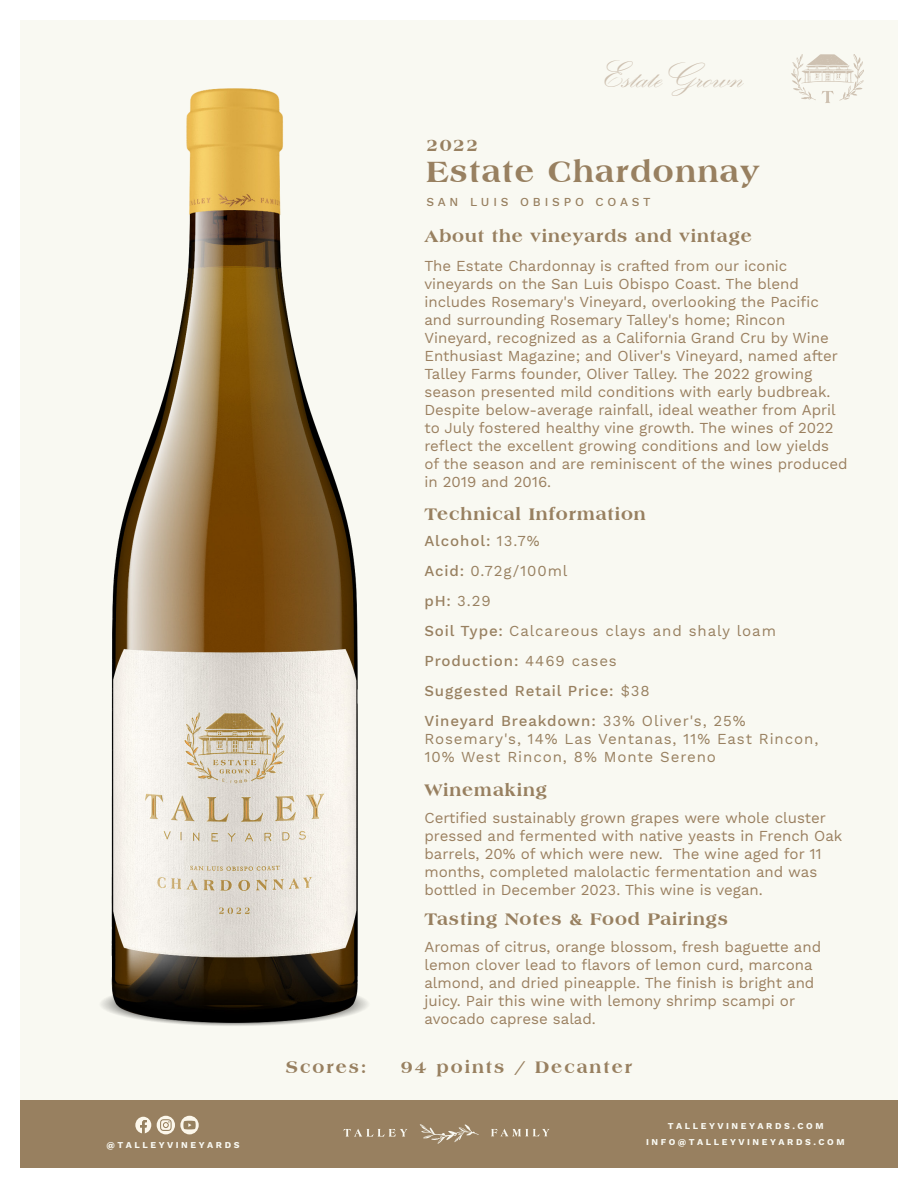
<style>
.page{position:relative;width:918px;height:1188px;background:#fff}
.page>*{position:absolute;margin:0;border:0;box-sizing:border-box;transform-origin:0 0}
.t1{font:700 36px "Kuenstler Script Two";color:#cec1b1}
.t2{font:800 31.5px "Americana BT";letter-spacing:.05em;color:#988060}
.t3{font:800 18px "Americana BT";letter-spacing:.05em;color:#988060}
.t4{font:800 18px "Americana BT";letter-spacing:.11em;color:#988060}
.t5{font:15px/18px "Work Sans";color:#9a7f5f}
.t6{font:15px/18px "Work Sans";letter-spacing:.06em;color:#988060}
.t7{font:500 15px "Work Sans";letter-spacing:.06em;color:#988060}
.t8{font:500 12px "Work Sans";letter-spacing:.32em;color:#988060}
.t9{font:700 9px "Work Sans";letter-spacing:.285em;color:#f9f9f2}
.s1{font-weight:400}
.s2{font-weight:500}
</style>
<div class="page">
<div style="left:21px;top:20px;width:877px;height:1148px;background:#f9f9f2"></div>
<div style="left:20px;top:1101px;width:878px;height:67px;background:#988060"></div>
<svg style="left:791px;top:54px;width:73px;height:49px"></svg>
<svg style="left:343px;top:1129px;width:64px;height:8px"></svg>
<svg style="left:491px;top:1129px;width:59px;height:8px"></svg>
<svg style="left:420px;top:1124px;width:59px;height:20px"></svg>
<div style="left:157px;top:1116px;width:18px;height:18px;background:#fcf7eb;border-radius:50%"></div>
<svg style="left:160px;top:1119px;width:12px;height:12px"></svg>
<svg style="left:135px;top:1117px;width:16px;height:16px"></svg>
<svg style="left:180px;top:1116px;width:19px;height:18px"></svg>
<svg style="left:183px;top:1121px;width:13px;height:8px"></svg>
<img style="left:101px;top:88px;width:267px;height:938px">
<p class="t3" style="left:426px;top:134px;width:54px">2022</p>
<p class="t1" style="left:599px;top:56px;width:141px">Estate Grown</p>
<p class="t2" style="left:426px;top:153px;width:334px">Estate Chardonnay</p>
<p class="t8" style="left:426px;top:195px;width:226px">SAN LUIS OBISPO COAST</p>
<p class="t3" style="left:424px;top:225px;width:329px">About the vineyards and vintage</p>
<p class="t5" style="left:424px;top:257px;width:425px">The Estate Chardonnay is crafted from our iconic vineyards on the San Luis Obispo Coast. The blend includes Rosemary's Vineyard, overlooking the Pacific and surrounding Rosemary Talley's home; Rincon Vineyard, recognized as a California Grand Cru by Wine Enthusiast Magazine; and Oliver's Vineyard, named after Talley Farms founder, Oliver Talley. The 2022 growing season presented mild conditions with early budbreak.<br>Despite below-average rainfall, ideal weather from April to July fostered healthy vine growth. The wines of 2022 reflect the excellent growing conditions and low yields of the season and are reminiscent of the wines produced in 2019 and 2016.</p>
<p class="t3" style="left:424px;top:503px;width:223px">Technical Information</p>
<p class="t7" style="left:424px;top:532px;width:117px">Alcohol: <span class="s1">13.7%</span></p>
<p class="t6" style="left:424px;top:562px;width:145px"><span class="s2">Acid:</span> 0.72g/100ml</p>
<p class="t6" style="left:424px;top:592px;width:68px"><span class="s2">pH:</span> 3.29</p>
<p class="t6" style="left:424px;top:622px;width:353px"><span class="s2">Soil Type:</span> Calcareous clays and shaly loam</p>
<p class="t7" style="left:424px;top:652px;width:194px">Production: <span class="s1">4469 cases</span></p>
<p class="t7" style="left:424px;top:682px;width:227px">Suggested Retail Price: <span class="s1">$38</span></p>
<p class="t6" style="left:424px;top:712px;width:395px"><span class="s2">Vineyard Breakdown:</span> 33% Oliver's, 25%<br>Rosemary's, 14% Las Ventanas, 11% East Rincon,<br>10% West Rincon, 8% Monte Sereno</p>
<p class="t3" style="left:424px;top:779px;width:124px">Winemaking</p>
<p class="t5" style="left:424px;top:809px;width:419px">Certified sustainably grown grapes were whole cluster pressed and fermented with native yeasts in French Oak barrels, 20% of which were new. The wine aged for 11 months, completed malolactic fermentation and was bottled in December 2023. This wine is vegan.</p>
<p class="t3" style="left:424px;top:909px;width:305px">Tasting Notes &amp; Food Pairings</p>
<p class="t5" style="left:424px;top:939px;width:398px">Aromas of citrus, orange blossom, fresh baguette and lemon clover lead to flavors of lemon curd, marcona almond, and dried pineapple. The finish is bright and juicy. Pair this wine with lemony shrimp scampi or avocado caprese salad.</p>
<p class="t3" style="left:286px;top:1056px;width:83px">Scores:</p>
<p class="t4" style="left:401px;top:1056px;width:233px">94 points / Decanter</p>
<p class="t9" style="left:668px;top:1121px;width:157px">TALLEYVINEYARDS.COM</p>
<p class="t9" style="left:107px;top:1139px;width:134px">@TALLEYVINEYARDS</p>
<p class="t9" style="left:646px;top:1137px;width:200px">INFO@TALLEYVINEYARDS.COM</p>
</div>
